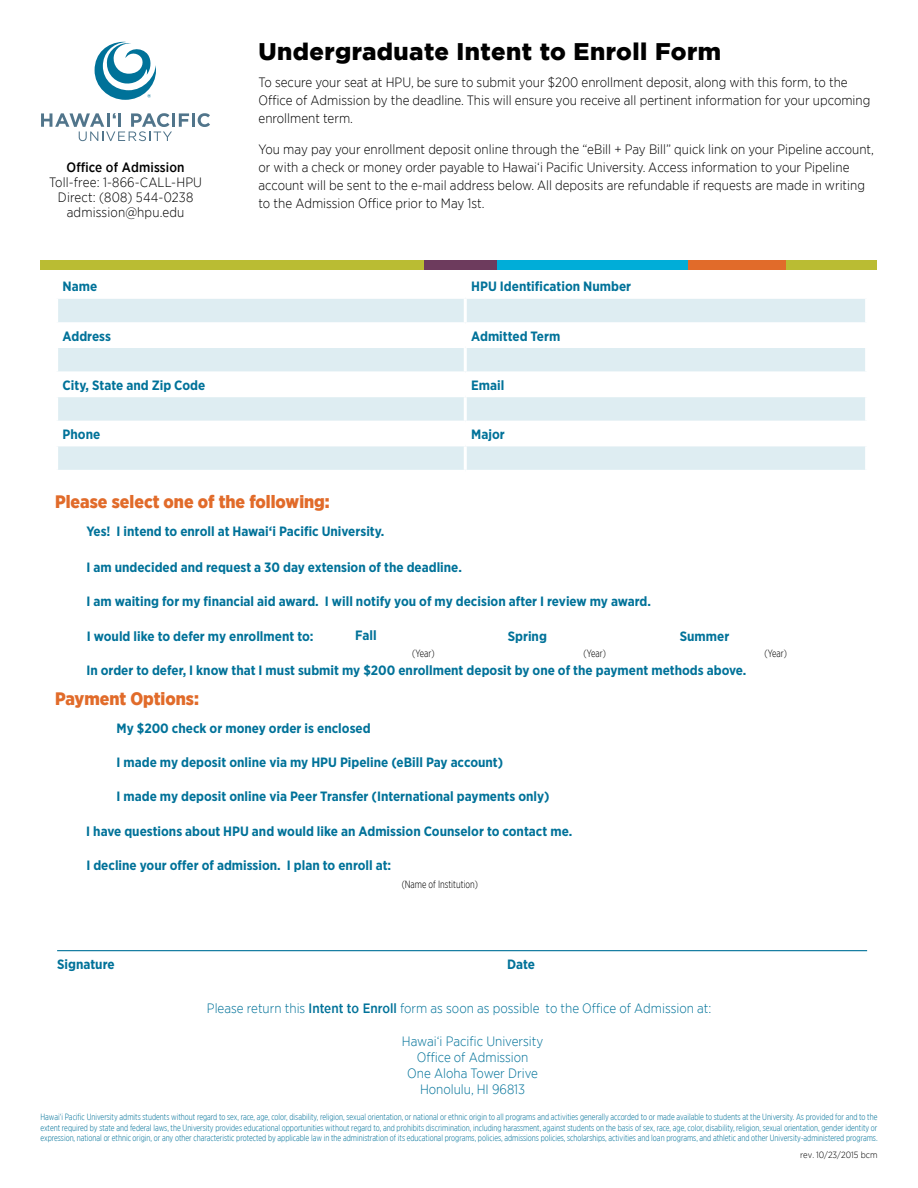
<style>
.page{position:relative;width:918px;height:1188px;background:#fff}
.page>*{position:absolute;margin:0;border:0;box-sizing:border-box;transform-origin:0 0}
.t1{font:900 24px "Gotham";letter-spacing:.02em;color:#000}
.t2{font:900 18px "Gotham Narrow";color:#e16b2a}
.t3{font:700 13.5px "Gotham Narrow";color:#007299}
.t4{font:300 13.5px/18px "Gotham Narrow";color:#000}
.t5{font:300 13.5px/16.2px "Gotham Narrow";color:#007299;text-align:center}
.t6{font:500 13.5px "Gotham Narrow";letter-spacing:.01em;color:#000}
.t7{font:300 10.5px "Gotham X Narrow";color:#000}
.t8{font:300 9px/10.5px "Gotham X Narrow";color:#007299;text-align:justify}
.t9{font:300 9px "Gotham Narrow";color:#000}
.s1{font-weight:500}
</style>
<div class="page">
<svg style="left:58px;top:299px;width:807px;height:171px;fill:#deedf2"></svg>
<hr style="left:464px;top:299px;width:3px;height:23px;background:#fff">
<hr style="left:55px;top:322px;width:410px;height:3px;background:#fff">
<hr style="left:465px;top:322px;width:403px;height:3px;background:#fff">
<hr style="left:464px;top:325px;width:3px;height:20px;background:#fff">
<hr style="left:55px;top:345px;width:410px;height:3px;background:#fff">
<hr style="left:465px;top:345px;width:403px;height:3px;background:#fff">
<hr style="left:464px;top:348px;width:3px;height:23px;background:#fff">
<hr style="left:55px;top:371px;width:410px;height:3px;background:#fff">
<hr style="left:465px;top:371px;width:403px;height:3px;background:#fff">
<hr style="left:464px;top:374px;width:3px;height:20px;background:#fff">
<hr style="left:55px;top:394px;width:410px;height:3px;background:#fff">
<hr style="left:465px;top:394px;width:403px;height:3px;background:#fff">
<hr style="left:464px;top:397px;width:3px;height:24px;background:#fff">
<hr style="left:55px;top:421px;width:410px;height:3px;background:#fff">
<hr style="left:465px;top:421px;width:403px;height:3px;background:#fff">
<hr style="left:464px;top:424px;width:3px;height:19px;background:#fff">
<hr style="left:55px;top:443px;width:410px;height:3px;background:#fff">
<hr style="left:465px;top:443px;width:403px;height:3px;background:#fff">
<hr style="left:464px;top:446px;width:3px;height:24px;background:#fff">
<hr style="left:57px;top:950px;width:810px;height:1px;background:#007299">
<svg style="left:95px;top:42px;width:61px;height:58px"></svg>
<hr style="left:172px;top:113px;width:3px;height:14px;background:#51758b">
<svg style="left:179px;top:113px;width:10px;height:14px"></svg>
<hr style="left:192px;top:113px;width:3px;height:14px;background:#51758b">
<svg style="left:198px;top:113px;width:12px;height:14px"></svg>
<svg style="left:41px;top:113px;width:131px;height:28px"></svg>
<div style="left:40px;top:260px;width:837px;height:9px;background:#babc33"></div>
<div style="left:424px;top:260px;width:73px;height:9px;background:#6d3b5d"></div>
<div style="left:497px;top:260px;width:191px;height:9px;background:#00add8"></div>
<div style="left:688px;top:260px;width:98px;height:9px;background:#e16b2a"></div>
<h3 class="t6" style="left:67px;top:159px;width:120px">Office of Admission</h3>
<h3 class="t4" style="left:49px;top:175px;width:154px;line-height:15px;text-align:center">Toll-free: 1-866-CALL-HPU<br>Direct: (808) 544-0238 admission@hpu.edu</h3>
<h1 class="t1" style="left:259px;top:35px;width:464px">Undergraduate Intent to Enroll Form</h1>
<h3 class="t4" style="left:259px;top:73px;width:613px">To secure your seat at HPU, be sure to submit your $200 enrollment deposit, along with this form, to the<br>Office of Admission by the deadline. This will ensure you receive all pertinent information for your upcoming enrollment term.</h3>
<p class="t4" style="left:259px;top:140px;width:617px">You may pay your enrollment deposit online through the “eBill + Pay Bill” quick link on your Pipeline account, or with a check or money order payable to Hawai‘i Pacific University. Access information to your Pipeline account will be sent to the e-mail address below. All deposits are refundable if requests are made in writing to the Admission Office prior to May 1st.</p>
<h3 class="t3" style="left:63px;top:278px;width:36px">Name</h3>
<h3 class="t3" style="left:471px;top:278px;width:161px">HPU Identification Number</h3>
<h3 class="t3" style="left:63px;top:327px;width:50px">Address</h3>
<h3 class="t3" style="left:471px;top:327px;width:91px">Admitted Term</h3>
<h3 class="t3" style="left:63px;top:376px;width:144px">City, State and Zip Code</h3>
<h3 class="t3" style="left:471px;top:376px;width:35px">Email</h3>
<h3 class="t3" style="left:63px;top:425px;width:39px">Phone</h3>
<h3 class="t3" style="left:471px;top:425px;width:35px">Major</h3>
<h2 class="t2" style="left:55px;top:490px;width:276px">Please select one of the following:</h2>
<h3 class="t3" style="left:86px;top:522px;width:300px">Yes! I intend to enroll at Hawai‘i Pacific University.</h3>
<h3 class="t3" style="left:86px;top:558px;width:377px">I am undecided and request a 30 day extension of the deadline.</h3>
<h3 class="t3" style="left:86px;top:593px;width:566px">I am waiting for my financial aid award. I will notify you of my decision after I review my award.</h3>
<h3 class="t3" style="left:87px;top:627px;width:228px">I would like to defer my enrollment to:</h3>
<h3 class="t3" style="left:355px;top:627px;width:23px">Fall</h3>
<h3 class="t3" style="left:508px;top:627px;width:41px">Spring</h3>
<p class="t7" style="left:412px;top:647px;width:24px">(Year)</p>
<p class="t7" style="left:584px;top:647px;width:24px">(Year)</p>
<h3 class="t3" style="left:680px;top:627px;width:51px">Summer</h3>
<h3 class="t3" style="left:86px;top:661px;width:662px">In order to defer, I know that I must submit my $200 enrollment deposit by one of the payment methods above.</h3>
<h2 class="t2" style="left:55px;top:687px;width:145px">Payment Options:</h2>
<h3 class="t3" style="left:116px;top:720px;width:256px">My $200 check or money order is enclosed</h3>
<h3 class="t3" style="left:116px;top:754px;width:388px">I made my deposit online via my HPU Pipeline (eBill Pay account)</h3>
<h3 class="t3" style="left:116px;top:788px;width:435px">I made my deposit online via Peer Transfer (International payments only)</h3>
<h3 class="t3" style="left:86px;top:822px;width:488px">I have questions about HPU and would like an Admission Counselor to contact me.</h3>
<h3 class="t3" style="left:86px;top:857px;width:306px">I decline your offer of admission. I plan to enroll at:</h3>
<p class="t7" style="left:402px;top:878px;width:78px">(Name of Institution)</p>
<p class="t7" style="left:765px;top:647px;width:24px">(Year)</p>
<h3 class="t3" style="left:57px;top:956px;width:59px">Signature</h3>
<h3 class="t3" style="left:507px;top:956px;width:29px">Date</h3>
<h3 class="t5" style="left:207px;top:1000px;width:506px">Please return this <span class="s1">Intent to Enroll</span> form as soon as possible to the Office of Admission at:</h3>
<h3 class="t5" style="left:402px;top:1033px;width:143px">Hawai‘i Pacific University<br>Office of Admission<br>One Aloha Tower Drive<br>Honolulu, HI 96813</h3>
<p class="t8" style="left:40px;top:1111px;width:839px">Hawai‘i Pacific University admits students without regard to sex, race, age, color, disability, religion, sexual orientation, or national or ethnic origin to all programs and activities generally accorded to or made available to students at the University. As provided for and to the extent required by state and federal laws, the University provides educational opportunities without regard to, and prohibits discrimination, including harassment, against students on the basis of sex, race, age, color, disability, religion, sexual orientation, gender identity or expression, national or ethnic origin, or any other characteristic protected by applicable law in the administration of its educational programs, policies, admissions policies, scholarships, activities and loan programs, and athletic and other University-administered programs.</p>
<p class="t9" style="left:800px;top:1150px;width:79px">rev. 10/23/2015 bcm</p>
</div>
